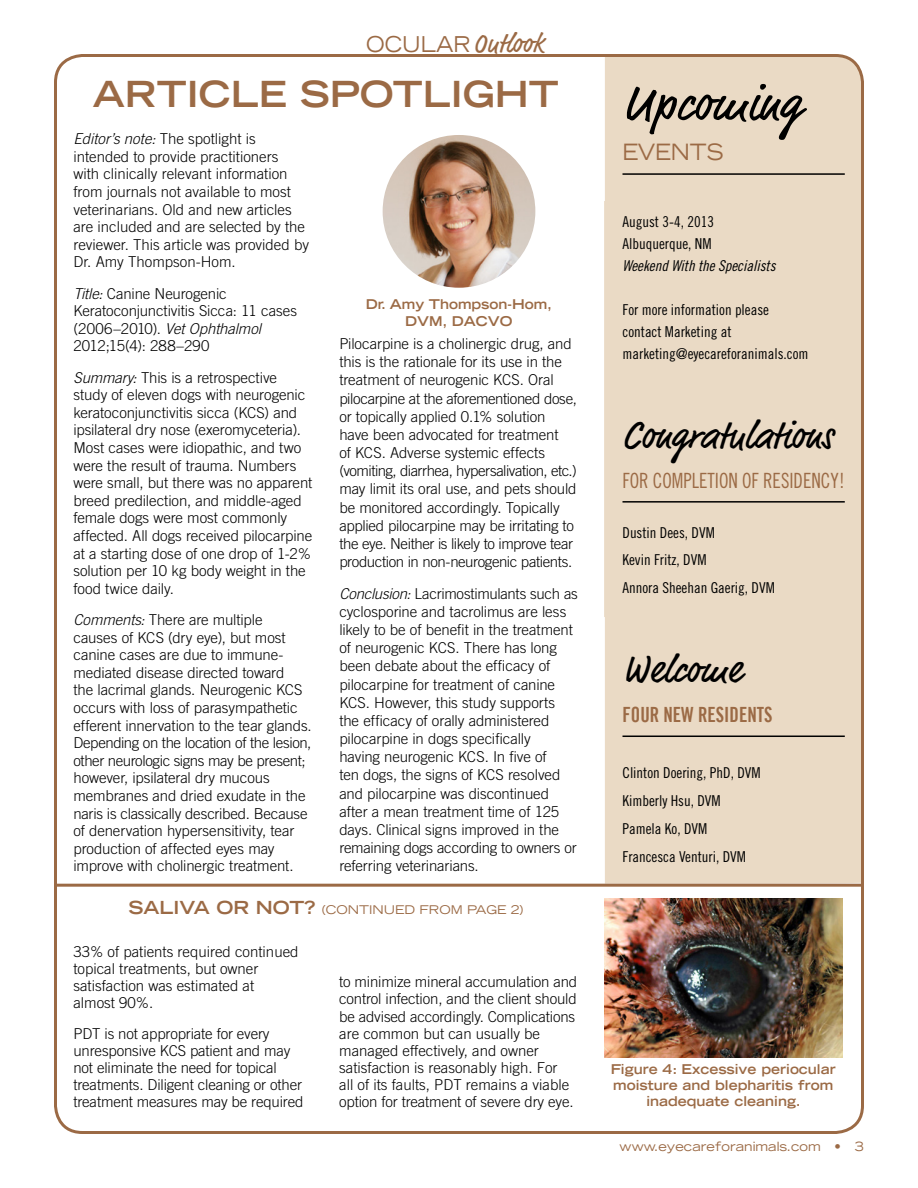
<style>
.page{position:relative;width:918px;height:1188px;background:#fff}
.page>*{position:absolute;margin:0;border:0;box-sizing:border-box;transform-origin:0 0}
.t1{font:51px "Market";color:#000}
.t2{font:39px "Market";color:#000}
.t3{font:700 expanded 36px "Trade Gothic LT Std";color:#9b6a45}
.t4{font:27.3px "Market";color:#9b6a45}
.t5{font:expanded 22.5px "Trade Gothic LT Std";color:#9b6a45;scale:.9 1}
.t6{font:21px "Trade Gothic LT Std Cn 18";color:#9b6a45;scale:.9 1}
.t7{font:21px "Trade Gothic Bold Cond Twenty";color:#9b6a45;scale:.9 1}
.t8{font:300 15px/17.5px "Trade Gothic LT Std";letter-spacing:-.01em;color:#000}
.t9{font:15px/27.9px "Trade Gothic LT Std Cn 18";color:#000}
.t10{font:15px "Trade Gothic LT Std Cn 18 Obl";color:#000}
.t11{font:700 expanded 13.5px/16.2px "Trade Gothic LT Std";color:#9b6a45}
.t12{font:expanded 12.75px "Trade Gothic LT Std";color:#9b6a45}
.t13{font:expanded 12px "Trade Gothic LT Std";color:#9b6a45}
.s1{font-family:"Trade Gothic LT Std";font-stretch:expanded;font-size:21.9px}
.s2{font-style:italic}
.s3{font-weight:700;font-size:18px}
</style>
<div class="page">
<div style="left:604px;top:56px;width:260px;height:828px;background:#eadac5"></div>
<hr style="left:622px;top:173px;width:223px;height:2px;background:#000">
<hr style="left:622px;top:501px;width:223px;height:2px;background:#000">
<hr style="left:622px;top:736px;width:223px;height:1px;background:#000">
<img style="left:383px;top:135px;width:152px;height:153px;border-radius:76px">
<hr style="left:56px;top:884px;width:805px;height:3px;background:#9b6a45">
<img style="left:604px;top:899px;width:239px;height:159px">
<h3 class="t4" style="left:366px;top:27px;width:178px"><span class="s1">Ocula r</span> Outlook</h3>
<h3 class="t3" style="left:93px;top:71px;width:27px">ARTI</h3>
<h3 class="t3" style="left:199px;top:71px;width:187px">CLE SPOTLI</h3>
<h3 class="t3" style="left:463px;top:71px;width:96px">GHT</h3>
<p class="t8" style="left:73px;top:130px;width:237px"><span class="s2">Editor’s note:</span> The spotlight is intended to provide practitioners<br>with clinically relevant information from journals not available to most veterinarians. Old and new articles are included and are selected by the reviewer. This article was provided by Dr. Amy Thompson-Hom.</p>
<p class="t8" style="left:73px;top:284px;width:225px"><span class="s2">Title:</span> Canine Neurogenic<br>Keratoconjunctivitis Sicca: 11 cases (2006–2010). <span class="s2">Vet Ophthalmol<br></span>2012;15(4): 288–290</p>
<p class="t8" style="left:73px;top:368px;width:240px"><span class="s2">Summary:</span> This is a retrospective study of eleven dogs with neurogenic keratoconjunctivitis sicca (KCS) and ipsilateral dry nose (exeromyceteria).<br>Most cases were idiopathic, and two were the result of trauma. Numbers were small, but there was no apparent breed predilection, and middle-aged female dogs were most commonly affected. All dogs received pilocarpine at a starting dose of one drop of 1-2% solution per 10 kg body weight in the food twice daily.</p>
<p class="t8" style="left:73px;top:611px;width:240px"><span class="s2">Comments:</span> There are multiple<br>causes of KCS (dry eye), but most canine cases are due to immune&shy;mediated disease directed toward<br>the lacrimal glands. Neurogenic KCS occurs with loss of parasympathetic efferent innervation to the tear glands.<br>Depending on the location of the lesion, other neurologic signs may be present; however, ipsilateral dry mucous membranes and dried exudate in the naris is classically described. Because of denervation hypersensitivity, tear production of affected eyes may improve with cholinergic treatment.</p>
<p class="t11" style="left:405px;top:296px;width:149px;text-indent:-39px">Dr. Amy Thompson-Hom,<br>DVM, DACVO</p>
<p class="t8" style="left:339px;top:335px;width:239px;line-height:18.1px">Pilocarpine is a cholinergic drug, and this is the rationale for its use in the treatment of neurogenic KCS. Oral pilocarpine at the aforementioned dose, or topically applied 0.1% solution have been advocated for treatment<br>of KCS. Adverse systemic effects (vomiting, diarrhea, hypersalivation, etc.) may limit its oral use, and pets should be monitored accordingly. Topically applied pilocarpine may be irritating to the eye. Neither is likely to improve tear production in non-neurogenic patients.</p>
<p class="t8" style="left:339px;top:584px;width:240px;line-height:18.1px"><span class="s2">Conclusion:</span> Lacrimostimulants such as cyclosporine and tacrolimus are less likely to be of benefit in the treatment of neurogenic KCS. There has long been debate about the efficacy of pilocarpine for treatment of canine KCS. However, this study supports the efficacy of orally administered pilocarpine in dogs specifically<br>having neurogenic KCS. In five of<br>ten dogs, the signs of KCS resolved and pilocarpine was discontinued after a mean treatment time of 125 days. Clinical signs improved in the remaining dogs according to owners or referring veterinarians.</p>
<p class="t13" style="left:129px;top:902px;width:396px"><span class="s3">Saliva or Not?</span> (continued from page 2)</p>
<p class="t8" style="left:73px;top:943px;width:227px;line-height:17.1px">33% of patients required continued topical treatments, but owner satisfaction was estimated at almost 90%.</p>
<p class="t8" style="left:73px;top:1025px;width:232px;line-height:17.1px">PDT is not appropriate for every unresponsive KCS patient and may not eliminate the need for topical treatments. Diligent cleaning or other treatment measures may be required</p>
<p class="t8" style="left:339px;top:973px;width:240px;line-height:17.1px">to minimize mineral accumulation and control infection, and the client should be advised accordingly. Complications are common but can usually be managed effectively, and owner satisfaction is reasonably high. For<br>all of its faults, PDT remains a viable option for treatment of severe dry eye.</p>
<h1 class="t1" style="left:622px;top:73px;width:180px">Upcoming</h1>
<h3 class="t5" style="left:622px;top:137px;width:114px">Events</h3>
<p class="t9" style="left:622px;top:211px;width:93px;line-height:21.9px">August 3-4, 2013<br>Albuquerque, NM</p>
<p class="t10" style="left:622px;top:257px;width:155px">Weekend With the Specialists</p>
<p class="t9" style="left:622px;top:299px;width:188px;line-height:21.9px">For more information please contact Marketing at marketing@eyecareforanimals.com</p>
<h2 class="t2" style="left:622px;top:412px;width:212px">Congratulations</h2>
<h3 class="t6" style="left:622px;top:468px;width:249px">for completion of Residency!</h3>
<p class="t9" style="left:622px;top:518px;width:154px">Dustin Dees, DVM<br>Kevin Fritz, DVM<br>Annora Sheehan Gaerig, DVM</p>
<h2 class="t2" style="left:622px;top:646px;width:120px">Welcome</h2>
<h3 class="t7" style="left:622px;top:702px;width:168px">FOUR NEW RESIDENTS</h3>
<p class="t9" style="left:622px;top:758px;width:140px">Clinton Doering, PhD, DVM<br>Kimberly Hsu, DVM<br>Pamela Ko, DVM<br>Francesca Venturi, DVM</p>
<p class="t11" style="left:611px;top:1061px;width:227px;text-align:center">Figure 4: Excessive periocular moisture and blepharitis from inadequate cleaning.</p>
<p class="t12" style="left:620px;top:1138px;width:246px">www.eyecareforanimals.com • 3</p>
</div>
